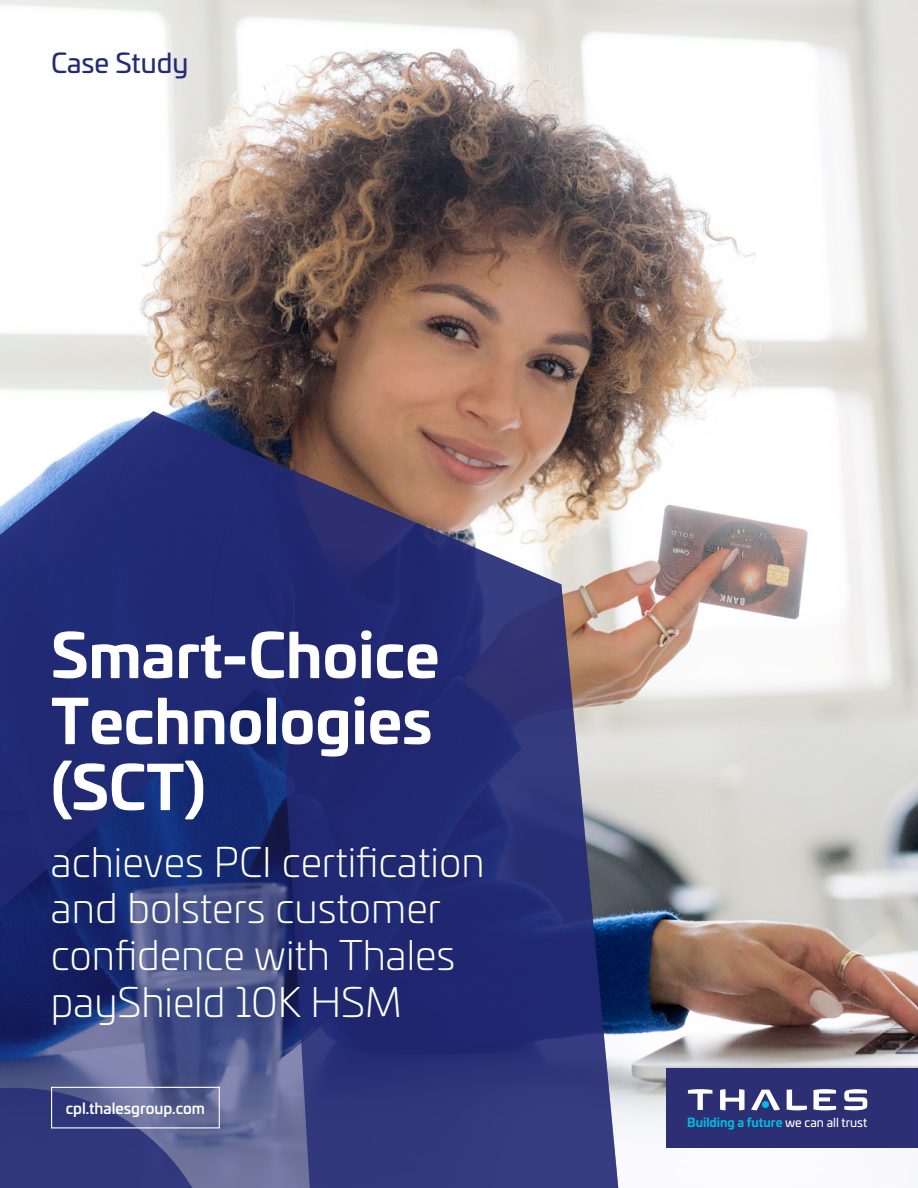
<style>
.page{position:relative;width:918px;height:1188px;background:#fff}
.page>*{position:absolute;margin:0;border:0;box-sizing:border-box;transform-origin:0 0}
.t1{font:700 60px/66px "Univia Pro";color:#fff;text-align:justify}
.t2{font:300 40.5px/46.5px "Univia Pro";color:#fff}
.t3{font:27px "Univia Pro";color:#242b75}
.t4{font:500 15px "Univia Pro";color:#fff}
.t5{font:700 12.15px "Univia Pro";color:#00bbdf}
.s1{font-weight:400;color:#fff}
</style>
<div class="page">
<img style="left:0;top:0;width:918px;height:1068px">
<svg style="left:0;top:411px;width:686px;height:777px;background:#484c80"></svg>
<svg style="left:0;top:1060px;width:251px;height:128px;background:#4c538a"></svg>
<div style="left:667px;top:1068px;width:250px;height:80px;background:#2c2f73"></div>
<svg style="left:844px;top:1089px;width:23px;height:21px"></svg>
<svg style="left:813px;top:1089px;width:23px;height:21px"></svg>
<svg style="left:787px;top:1090px;width:20px;height:20px"></svg>
<svg style="left:751px;top:1090px;width:29px;height:20px"></svg>
<div style="left:762px;top:1101px;width:7px;height:7px;background:#00bbdf;border-radius:50%"></div>
<svg style="left:720px;top:1089px;width:25px;height:21px"></svg>
<svg style="left:688px;top:1089px;width:24px;height:21px"></svg>
<div style="left:51px;top:1087px;width:169px;height:41px;border:1px solid #fff"></div>
<p class="t3" style="left:51px;top:42px;width:139px">Case Study</p>
<h1 class="t1" style="left:51px;top:618px;width:390px">Smart-Choice Technologies (SCT)</h1>
<p class="t2" style="left:51px;top:837px;width:435px">achieves PCI certification and bolsters customer confidence with Thales payShield 10K HSM</p>
<p class="t4" style="left:66px;top:1096px;width:141px">cpl.thalesgroup.com</p>
<p class="t5" style="left:687px;top:1112px;width:181px">Building a future <span class="s1">we can all trust</span></p>
</div>
